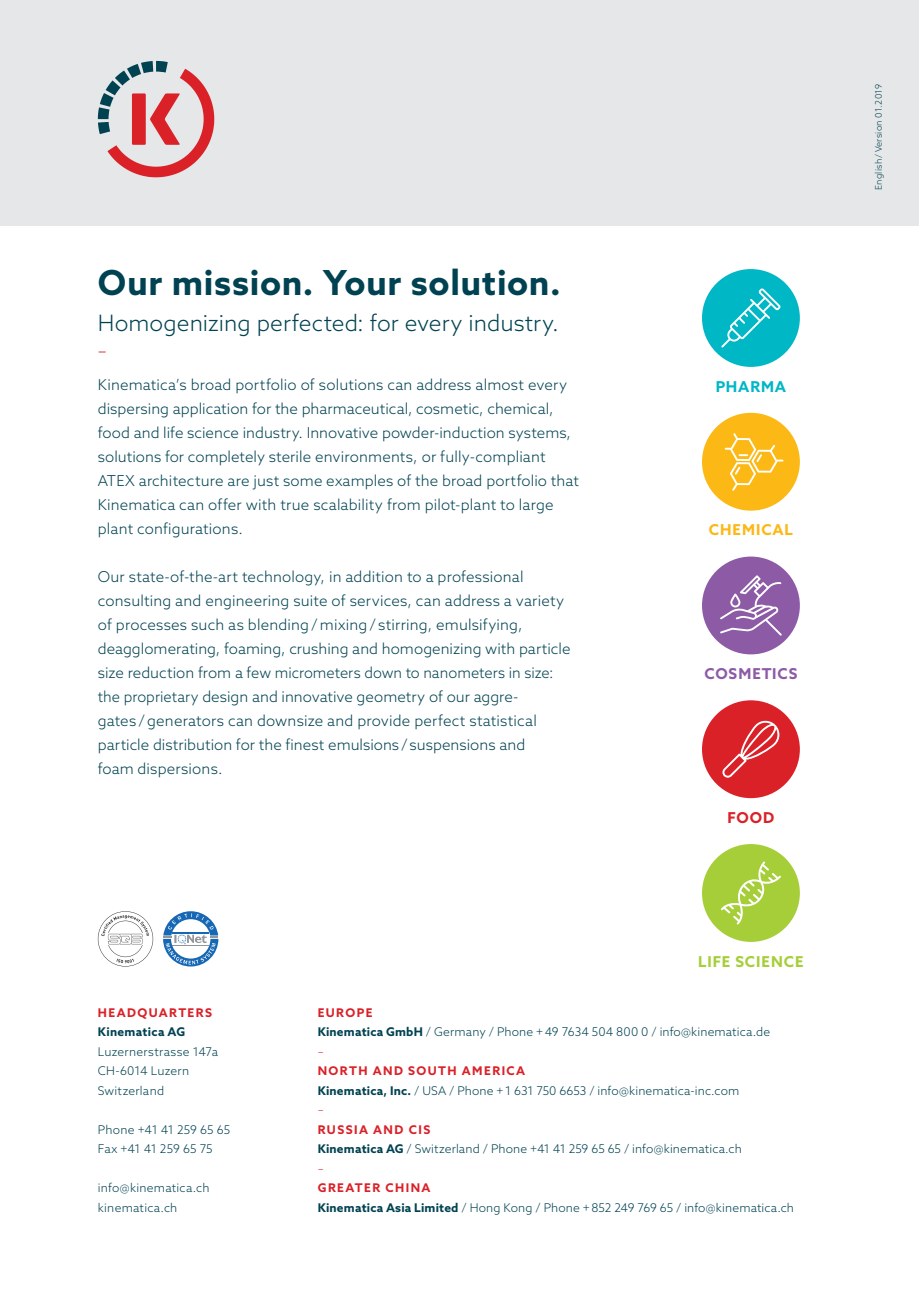
<style>
.page{position:relative;width:919px;height:1289px;background:#fff}
.page>*{position:absolute;margin:0;border:0;box-sizing:border-box;transform-origin:0 0}
.t1{font:700 34.5px "Azo Sans";letter-spacing:.015em;color:#004251}
.t2{font:300 22.5px "Azo Sans";letter-spacing:.005em;color:#004251}
.t3{font:300 18px "Azo Sans";color:#da2128}
.t4{font:300 15px/24px "Azo Sans";letter-spacing:.005em;color:#004251}
.t5{font:700 15px "Azo Sans";letter-spacing:.065em;color:#a6ce39}
.t6{font:700 15px "Azo Sans";letter-spacing:.06em;color:#8d5ba6}
.t7{font:700 15px "Azo Sans";letter-spacing:.065em;color:#fcb814}
.t8{font:700 15px "Azo Sans";letter-spacing:.06em;color:#00b7c5}
.t9{font:700 15px "Azo Sans";color:#da2128}
.t10{font:300 12px/19.5px "Azo Sans";letter-spacing:.01em;color:#004251}
.t11{font:700 12px "Azo Sans";letter-spacing:.115em;color:#da2128}
.t12{font:700 12px "Azo Sans";letter-spacing:.025em;color:#004251}
.t13{font:300 9px "Azo Sans";letter-spacing:.02em;color:#004251}
.s1{font-weight:700;color:#da2128}
.s2{font-weight:700}
.s3{color:#da2128}
</style>
<div class="page">
<div style="left:702px;top:269px;width:97px;height:98px;background:#00b7c5;border-radius:50%"></div>
<svg style="left:721px;top:288px;width:59px;height:59px"></svg>
<div style="left:702px;top:413px;width:97px;height:97px;background:#fcb814;border-radius:50%"></div>
<svg style="left:724px;top:433px;width:59px;height:58px"></svg>
<div style="left:702px;top:556px;width:97px;height:98px;background:#8d5ba6;border-radius:50%"></div>
<svg style="left:720px;top:575px;width:61px;height:60px"></svg>
<div style="left:702px;top:700px;width:97px;height:98px;background:#da2128;border-radius:50%"></div>
<svg style="left:722px;top:720px;width:58px;height:57px"></svg>
<div style="left:702px;top:844px;width:97px;height:97px;background:#a6ce39;border-radius:50%"></div>
<svg style="left:721px;top:861px;width:60px;height:63px"></svg>
<div style="left:0;top:0;width:918px;height:225px;background:#e6e7e9"></div>
<svg style="left:98px;top:61px;width:116px;height:116px"></svg>
<svg style="left:98px;top:911px;width:55px;height:55px"></svg>
<svg style="left:163px;top:911px;width:55px;height:55px"></svg>
<h1 class="t1" style="left:98px;top:260px;width:464px">Our mission. Your solution.</h1>
<h2 class="t2" style="left:98px;top:308px;width:462px">Homogenizing perfected: for every industry.</h2>
<p class="t3" style="left:98px;top:339px;width:10px">–</p>
<p class="t4" style="left:98px;top:372px;width:482px">Kinematica’s broad portfolio of solutions can address almost every dispersing application for the pharmaceutical, cosmetic, chemical, food and life science industry. Innovative powder-induction systems, solutions for completely sterile environments, or fully-compliant ATEX architecture are just some examples of the broad portfolio that Kinematica can offer with true scalability from pilot-plant to large plant configurations.</p>
<p class="t4" style="left:98px;top:564px;width:474px">Our state-of-the-art technology, in addition to a professional consulting and engineering suite of services, can address a variety of processes such as blending/mixing/ -stirring, emulsifying, deagglomerating, foaming, crushing and homogenizing with particle size reduction from a few micrometers down to nanometers in size: the proprietary design and innovative geometry of our aggre-<br>gates /generators can downsize and provide perfect statistical particle distribution for the finest emulsions / suspensions and<br>foam dispersions.</p>
<p class="t8" style="left:715px;top:376px;width:72px">PHARMA</p>
<p class="t7" style="left:708px;top:520px;width:86px">CHEMICAL</p>
<p class="t6" style="left:704px;top:663px;width:94px">COSMETICS</p>
<p class="t9" style="left:727px;top:807px;width:48px">FOOD</p>
<p class="t5" style="left:698px;top:951px;width:107px">LIFE SCIENCE</p>
<p class="t11" style="left:98px;top:1004px;width:116px">HEADQUARTERS</p>
<p class="t12" style="left:98px;top:1023px;width:89px">Kinematica AG</p>
<p class="t10" style="left:98px;top:1041px;width:122px">Luzernerstrasse 147a<br>CH-6014 Luzern<br>Switzerland</p>
<p class="t10" style="left:98px;top:1119px;width:134px">Phone +41 41 259 65 65<br>Fax +41 41 259 65 75</p>
<p class="t10" style="left:98px;top:1177px;width:113px">info@kinematica.ch kinematica.ch</p>
<p class="t10" style="left:317px;top:1002px;width:454px"><span class="s1">EUROPE<br></span><span class="s2">Kinematica GmbH</span> / Germany / Phone +49 7634 504 800 0 / info@kinematica.de <span class="s3">–</span></p>
<p class="t10" style="left:317px;top:1060px;width:423px"><span class="s1">NORTH AND SOUTH AMERICA<br></span><span class="s2">Kinematica, Inc.</span> / USA / Phone +1 631 750 6653 / info@kinematica-inc.com <span class="s3">–</span></p>
<p class="t10" style="left:317px;top:1119px;width:425px"><span class="s1">RUSSIA AND CIS<br></span><span class="s2">Kinematica AG</span> / Switzerland / Phone +41 41 259 65 65 / info@kinematica.ch <span class="s3">–</span></p>
<p class="t10" style="left:317px;top:1177px;width:478px"><span class="s1">GREATER CHINA<br></span><span class="s2">Kinematica Asia Limited</span> / Hong Kong / Phone +852 249 769 65 / info@kinematica.ch</p>
<p class="t13" style="left:872px;top:190px;width:107px;rotate:-90deg">English / Version 01.2019</p>
</div>
